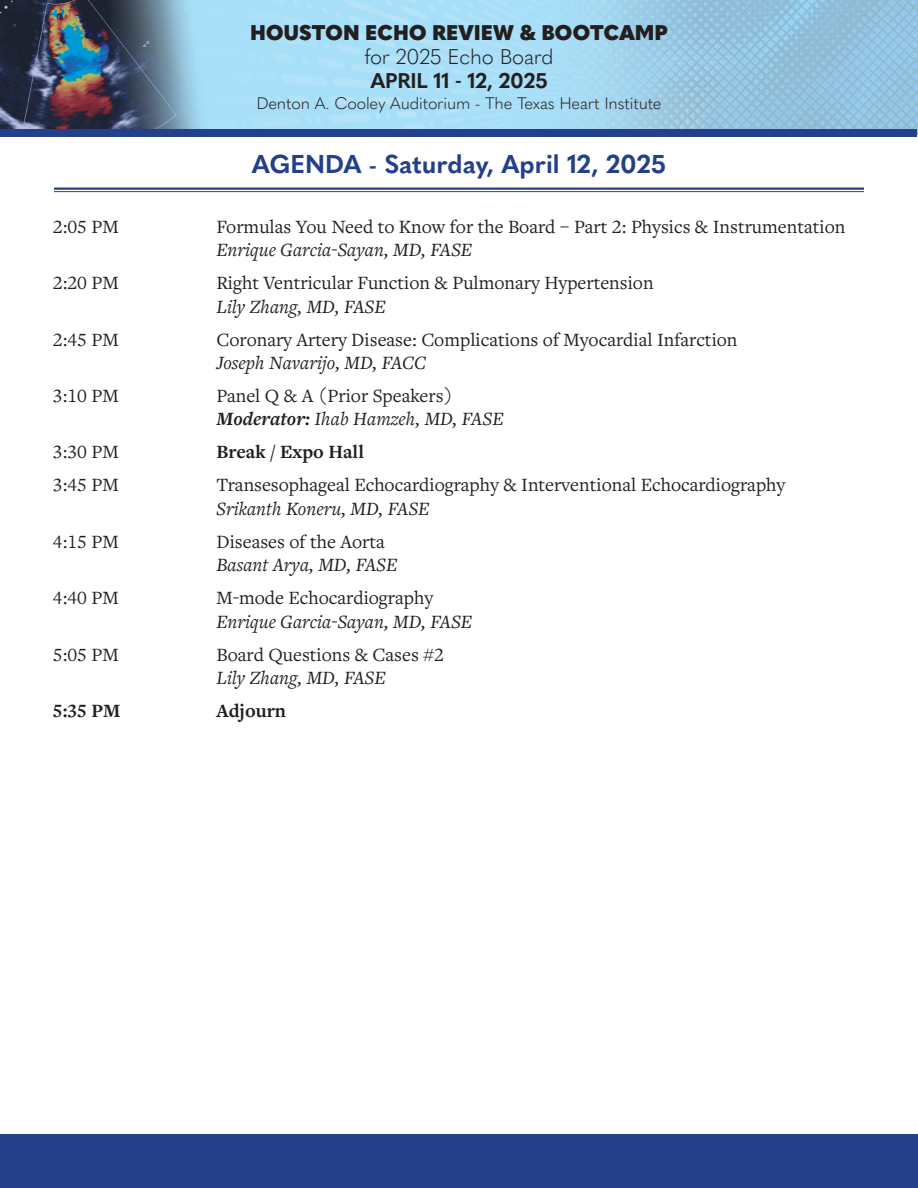
<style>
.page{position:relative;width:918px;height:1188px;background:#fff}
.page>*{position:absolute;margin:0;border:0;box-sizing:border-box;transform-origin:0 0}
.t1{font:700 25.5px "Quasimoda";color:#24408b}
.t2{font:900 21px "Quasimoda";letter-spacing:-.01em;color:#231f20}
.t3{font:300 21px "Quasimoda";letter-spacing:-.01em;color:#231f20}
.t4{font:700 21px "Quasimoda";letter-spacing:-.01em;color:#231f20}
.t5{font:19.5px "Freight Text Pro";color:#231f20}
.t6{font:italic 19.5px "Freight Text Pro";color:#231f20}
.t7{font:700 19.5px "Freight Text Pro";color:#231f20}
.t8{font:300 16.5px "Quasimoda";letter-spacing:-.01em;color:#231f20}
.s1{font-weight:700}
</style>
<div class="page">
<img style="left:0;top:0;width:918px;height:135px">
<div style="left:0;top:1134px;width:918px;height:54px;background:#24408b"></div>
<div style="left:1px;top:129px;width:916px;height:7px;background:#24408b"></div>
<hr style="left:54px;top:188px;width:810px;height:2px;background:#24408b">
<hr style="left:54px;top:191px;width:810px;height:1px;background:#24408b">
<p class="t2" style="left:250px;top:16px;width:419px">HOUSTON ECHO REVIEW &amp; BOOTCAMP</p>
<p class="t3" style="left:364px;top:41px;width:191px">for 2025 Echo Board</p>
<p class="t4" style="left:370px;top:64px;width:179px">APRIL 11 - 12, 2025</p>
<p class="t8" style="left:256px;top:91px;width:407px">Denton A. Cooley Auditorium - The Texas Heart Institute</p>
<p class="t1" style="left:252px;top:144px;width:416px">AGENDA - Saturday, April 12, 2025</p>
<p class="t5" style="left:53px;top:214px;width:67px">2:05 PM</p>
<p class="t5" style="left:216px;top:214px;width:631px">Formulas You Need to Know for the Board – Part 2: Physics &amp; Instrumentation</p>
<p class="t6" style="left:216px;top:237px;width:257px">Enrique Garcia-Sayan, MD, FASE</p>
<p class="t5" style="left:53px;top:270px;width:67px">2:20 PM</p>
<p class="t5" style="left:216px;top:270px;width:439px">Right Ventricular Function &amp; Pulmonary Hypertension</p>
<p class="t6" style="left:216px;top:294px;width:171px">Lily Zhang, MD, FASE</p>
<p class="t5" style="left:53px;top:327px;width:67px">2:45 PM</p>
<p class="t5" style="left:216px;top:327px;width:523px">Coronary Artery Disease: Complications of Myocardial Infarction</p>
<p class="t6" style="left:216px;top:350px;width:211px">Joseph Navarijo, MD, FACC</p>
<p class="t5" style="left:53px;top:383px;width:67px">3:10 PM</p>
<p class="t5" style="left:216px;top:383px;width:238px">Panel Q &amp; A (Prior Speakers)</p>
<p class="t6" style="left:216px;top:406px;width:289px"><span class="s1">Moderator:</span> Ihab Hamzeh, MD, FASE</p>
<p class="t5" style="left:53px;top:439px;width:67px">3:30 PM</p>
<p class="t7" style="left:216px;top:439px;width:149px">Break / Expo Hall</p>
<p class="t5" style="left:53px;top:472px;width:67px">3:45 PM</p>
<p class="t5" style="left:216px;top:472px;width:570px">Transesophageal Echocardiography &amp; Interventional Echocardiography</p>
<p class="t6" style="left:216px;top:496px;width:215px">Srikanth Koneru, MD, FASE</p>
<p class="t5" style="left:53px;top:529px;width:67px">4:15 PM</p>
<p class="t5" style="left:216px;top:529px;width:170px">Diseases of the Aorta</p>
<p class="t6" style="left:216px;top:552px;width:182px">Basant Arya, MD, FASE</p>
<p class="t5" style="left:53px;top:585px;width:67px">4:40 PM</p>
<p class="t5" style="left:216px;top:585px;width:218px">M-mode Echocardiography</p>
<p class="t6" style="left:216px;top:609px;width:257px">Enrique Garcia-Sayan, MD, FASE</p>
<p class="t5" style="left:53px;top:642px;width:67px">5:05 PM</p>
<p class="t5" style="left:216px;top:642px;width:229px">Board Questions &amp; Cases #2</p>
<p class="t6" style="left:216px;top:665px;width:171px">Lily Zhang, MD, FASE</p>
<p class="t7" style="left:53px;top:698px;width:69px">5:35 PM</p>
<p class="t7" style="left:216px;top:698px;width:71px">Adjourn</p>
</div>
